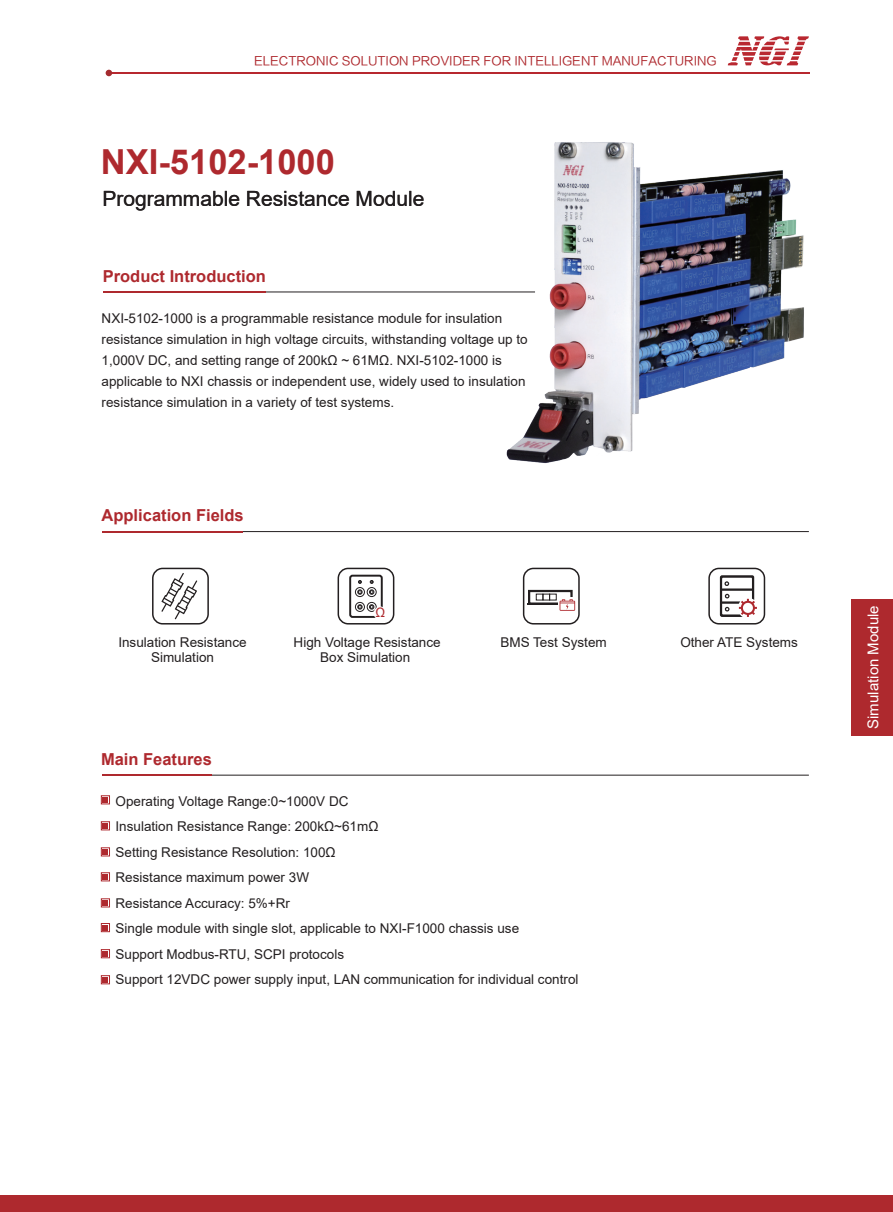
<style>
.page{position:relative;width:893px;height:1212px;background:#fff}
.page>*{position:absolute;margin:0;border:0;box-sizing:border-box;transform-origin:0 0}
.t1{font:700 34.5px "Arial";color:#ae292e}
.t2{font:21px "Arial";color:#231f20}
.t3{font:700 16.5px "Arial";color:#ae292e}
.t4{font:15px "Arial";color:#fff}
.t5{font:13.5px/25.5px "Arial";color:#231f20}
.t6{font:13.05px "Arial";color:#ae292e}
.t7{font:12px "FZLTHK GBK1 0";color:#ae292e}
</style>
<div class="page">
<svg style="left:728px;top:36px;width:81px;height:29px"></svg>
<hr style="left:110px;top:73px;width:700px;height:1px;background:#b7282f">
<svg style="left:106px;top:70px;width:6px;height:6px"></svg>
<svg style="left:103px;top:797px;width:5px;height:5px"></svg>
<div style="left:101px;top:795px;width:9px;height:9px;border:1px solid #ae292e"></div>
<svg style="left:103px;top:823px;width:5px;height:5px"></svg>
<div style="left:101px;top:821px;width:9px;height:9px;border:1px solid #ae292e"></div>
<svg style="left:103px;top:849px;width:5px;height:5px"></svg>
<div style="left:101px;top:847px;width:9px;height:9px;border:1px solid #ae292e"></div>
<svg style="left:103px;top:874px;width:5px;height:5px"></svg>
<div style="left:101px;top:872px;width:9px;height:9px;border:1px solid #ae292e"></div>
<svg style="left:103px;top:900px;width:5px;height:5px"></svg>
<div style="left:101px;top:898px;width:9px;height:9px;border:1px solid #ae292e"></div>
<svg style="left:103px;top:925px;width:5px;height:5px"></svg>
<div style="left:101px;top:923px;width:9px;height:9px;border:1px solid #ae292e"></div>
<svg style="left:103px;top:951px;width:5px;height:5px"></svg>
<div style="left:101px;top:949px;width:9px;height:9px;border:1px solid #ae292e"></div>
<svg style="left:103px;top:977px;width:5px;height:5px"></svg>
<div style="left:101px;top:975px;width:9px;height:9px;border:1px solid #ae292e"></div>
<div style="left:0;top:1195px;width:893px;height:17px;background:#ae292e"></div>
<div style="left:851px;top:599px;width:42px;height:136px;background:#ae292e"></div>
<hr style="left:103px;top:531px;width:706px;height:1px;background:#231f20">
<hr style="left:102px;top:531px;width:141px;height:1px;background:#ae292e">
<hr style="left:103px;top:775px;width:706px;height:1px;background:#231f20">
<hr style="left:102px;top:775px;width:109px;height:1px;background:#ae292e">
<hr style="left:103px;top:292px;width:432px;height:1px;background:#231f20">
<hr style="left:103px;top:291px;width:162px;height:2px;background:#ae292e">
<img style="left:465px;top:142px;width:339px;height:321px">
<div style="left:152px;top:568px;width:57px;height:56px;border:2px solid #231f20;border-radius:10px"></div>
<div style="left:338px;top:568px;width:56px;height:56px;border:2px solid #231f20;border-radius:10px"></div>
<div style="left:708px;top:568px;width:57px;height:56px;border:2px solid #231f20;border-radius:10px"></div>
<div style="left:523px;top:568px;width:57px;height:56px;border:2px solid #231f20;border-radius:10px"></div>
<div style="left:528px;top:590px;width:45px;height:15px;border:2px solid #231f20"></div>
<hr style="left:527px;top:603px;width:47px;height:2px;background:#231f20">
<div style="left:536px;top:594px;width:7px;height:6px;border:1px solid #231f20"></div>
<div style="left:549px;top:594px;width:8px;height:6px;border:1px solid #231f20"></div>
<svg style="left:558px;top:598px;width:18px;height:12px"></svg>
<svg style="left:560px;top:599px;width:15px;height:12px"></svg>
<svg style="left:161px;top:573px;width:36px;height:46px"></svg>
<div style="left:349px;top:575px;width:34px;height:43px;border:2px solid #231f20;border-radius:2px"></div>
<div style="left:355px;top:587px;width:10px;height:10px;border:1px solid #231f20;border-radius:50%"></div>
<svg style="left:358px;top:590px;width:4px;height:4px"></svg>
<div style="left:367px;top:587px;width:10px;height:10px;border:1px solid #231f20;border-radius:50%"></div>
<svg style="left:369px;top:590px;width:5px;height:4px"></svg>
<div style="left:355px;top:602px;width:10px;height:10px;border:1px solid #231f20;border-radius:50%"></div>
<svg style="left:358px;top:605px;width:4px;height:4px"></svg>
<div style="left:367px;top:602px;width:10px;height:10px;border:1px solid #231f20;border-radius:50%"></div>
<svg style="left:369px;top:605px;width:5px;height:4px"></svg>
<div style="left:374px;top:606px;width:13px;height:14px;background:#fff;border-radius:50%"></div>
<svg style="left:720px;top:575px;width:37px;height:42px"></svg>
<p class="t7" style="left:254px;top:54px;width:464px">ELECTRONIC SOLUTION PROVIDER FOR INTELLIGENT MANUFACTURING</p>
<h1 class="t1" style="left:101px;top:137px;width:235px">NXI-5102-1000</h1>
<h2 class="t2" style="left:102px;top:185px;width:324px">Programmable Resistance Module</h2>
<p class="t3" style="left:103px;top:264px;width:165px">Product Introduction</p>
<p class="t5" style="left:102px;top:307px;width:428px;line-height:21px">NXI-5102-1000 is a programmable resistance module for insulation resistance simulation in high voltage circuits, withstanding voltage up to 1,000V DC, and setting range of 200kΩ ~ 61MΩ. NXI-5102-1000 is applicable to NXI chassis or independent use, widely used to insulation resistance simulation in a variety of test systems.</p>
<p class="t3" style="left:102px;top:504px;width:144px">Application Fields</p>
<p class="t6" style="left:376px;top:604px;width:11px">Ω</p>
<p class="t5" style="left:118px;top:635px;width:130px;line-height:15px;text-align:center">Insulation Resistance<br>Simulation</p>
<p class="t5" style="left:294px;top:635px;width:149px;line-height:15px;text-align:center">High Voltage Resistance<br>Box Simulation</p>
<p class="t5" style="left:680px;top:629px;width:119px">Other ATE Systems</p>
<p class="t5" style="left:500px;top:629px;width:108px">BMS Test System</p>
<p class="t3" style="left:101px;top:748px;width:112px">Main Features</p>
<p class="t5" style="left:116px;top:788px;width:464px">Operating Voltage Range:0~1000V DC<br>Insulation Resistance Range: 200kΩ~61mΩ<br>Setting Resistance Resolution: 100Ω<br>Resistance maximum power 3W<br>Resistance Accuracy: 5%+Rr<br>Single module with single slot, applicable to NXI-F1000 chassis use<br>Support Modbus-RTU, SCPI protocols<br>Support 12VDC power supply input, LAN communication for individual control</p>
<p class="t4" style="left:863px;top:729px;width:125px;rotate:-90deg">Simulation Module</p>
</div>
